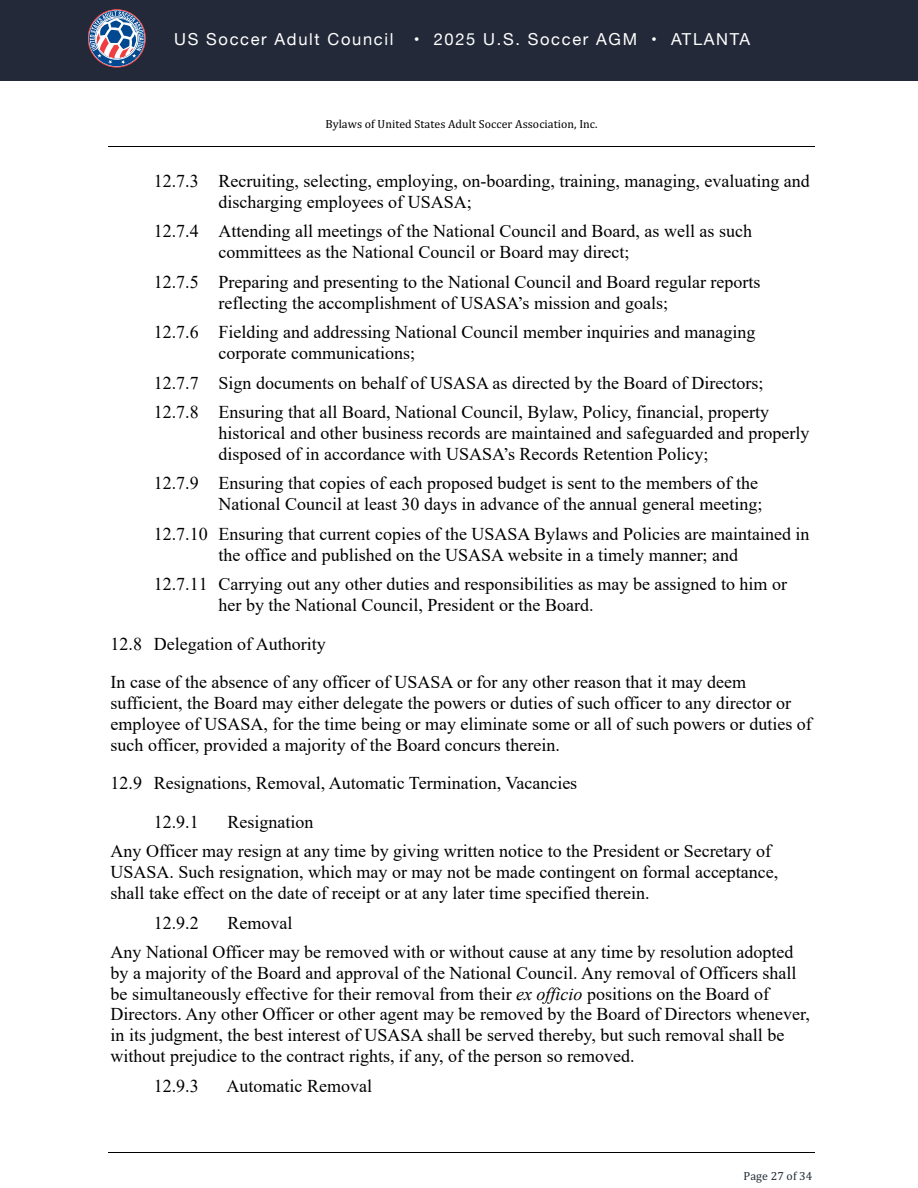
<style>
.page{position:relative;width:918px;height:1188px;background:#fff}
.page>*{position:absolute;margin:0;border:0;box-sizing:border-box;transform-origin:0 0}
.t1{font:18px/20.9px "Times New Roman";color:#000}
.t2{font:16.5px "Helvetica Neue";letter-spacing:.1em;color:#fff}
.t3{font:11.85px "Cambria";letter-spacing:.005em;color:#000}
.t4{font:11.85px "Cambria";letter-spacing:.005em;color:#212b33}
.s1{font-style:italic}
</style>
<div class="page">
<hr style="left:108px;top:146px;width:707px;height:1px;background:#000">
<hr style="left:108px;top:1152px;width:707px;height:1px;background:#000">
<div style="left:0;top:0;width:918px;height:81px;background:#232938"></div>
<svg style="left:90px;top:11px;width:54px;height:53px;background:#7784a4"></svg>
<p class="t2" style="left:174px;top:28px;width:577px">US Soccer Adult Council • 2025 U.S. Soccer AGM • ATLANTA</p>
<p class="t3" style="left:325px;top:117px;width:274px">Bylaws of United States Adult Soccer Association, Inc.</p>
<p class="t1" style="left:219px;top:170px;width:593px;text-indent:-65px">12.7.3 Recruiting, selecting, employing, on-boarding, training, managing, evaluating and discharging employees of USASA;</p>
<p class="t1" style="left:219px;top:220px;width:535px;text-indent:-65px">12.7.4 Attending all meetings of the National Council and Board, as well as such committees as the National Council or Board may direct;</p>
<p class="t1" style="left:219px;top:271px;width:543px;text-indent:-65px">12.7.5 Preparing and presenting to the National Council and Board regular reports reflecting the accomplishment of USASA’s mission and goals;</p>
<p class="t1" style="left:219px;top:321px;width:538px;text-indent:-65px">12.7.6 Fielding and addressing National Council member inquiries and managing corporate communications;</p>
<p class="t1" style="left:154px;top:368px;width:617px;line-height:29.1px">12.7.7 Sign documents on behalf of USASA as directed by the Board of Directors;<br>12.7.8 Ensuring that all Board, National Council, Bylaw, Policy, financial, property</p>
<p class="t1" style="left:219px;top:422px;width:592px">historical and other business records are maintained and safeguarded and properly disposed of in accordance with USASA’s Records Retention Policy;</p>
<p class="t1" style="left:154px;top:472px;width:610px;text-align:right">12.7.9 Ensuring that copies of each proposed budget is sent to the members of the<br>National Council at least 30 days in advance of the annual general meeting;</p>
<p class="t1" style="left:154px;top:523px;width:657px;text-align:center">12.7.10 Ensuring that current copies of the USASA Bylaws and Policies are maintained in the office and published on the USASA website in a timely manner; and</p>
<p class="t1" style="left:219px;top:573px;width:570px;text-indent:-65px">12.7.11 Carrying out any other duties and responsibilities as may be assigned to him or her by the National Council, President or the Board.</p>
<p class="t1" style="left:111px;top:624px;width:637px;line-height:38.1px">12.8 Delegation of Authority<br>In case of the absence of any officer of USASA or for any other reason that it may deem</p>
<p class="t1" style="left:111px;top:692px;width:703px">sufficient, the Board may either delegate the powers or duties of such officer to any director or employee of USASA, for the time being or may eliminate some or all of such powers or duties of such officer, provided a majority of the Board concurs therein.</p>
<p class="t1" style="left:154px;top:763px;width:425px;line-height:38.8px;text-indent:-43px">12.9 Resignations, Removal, Automatic Termination, Vacancies<br>12.9.1</p>
<p class="t1" style="left:111px;top:807px;width:662px;line-height:29.1px;text-indent:117px">Resignation<br>Any Officer may resign at any time by giving written notice to the President or Secretary of</p>
<p class="t1" style="left:111px;top:861px;width:669px">USASA. Such resignation, which may or may not be made contingent on formal acceptance, shall take effect on the date of receipt or at any later time specified therein.</p>
<p class="t1" style="left:154px;top:912px;width:46px">12.9.2</p>
<p class="t1" style="left:111px;top:908px;width:685px;line-height:29.1px;text-indent:117px">Removal<br>Any National Officer may be removed with or without cause at any time by resolution adopted</p>
<p class="t1" style="left:111px;top:962px;width:701px">by a majority of the Board and approval of the National Council. Any removal of Officers shall be simultaneously effective for their removal from their <span class="s1">ex officio</span> positions on the Board of Directors. Any other Officer or other agent may be removed by the Board of Directors whenever, in its judgment, the best interest of USASA shall be served thereby, but such removal shall be without prejudice to the contract rights, if any, of the person so removed.</p>
<p class="t1" style="left:154px;top:1075px;width:46px">12.9.3</p>
<p class="t1" style="left:227px;top:1075px;width:147px">Automatic Removal</p>
<p class="t4" style="left:744px;top:1169px;width:70px">Page 27 of 34</p>
</div>
